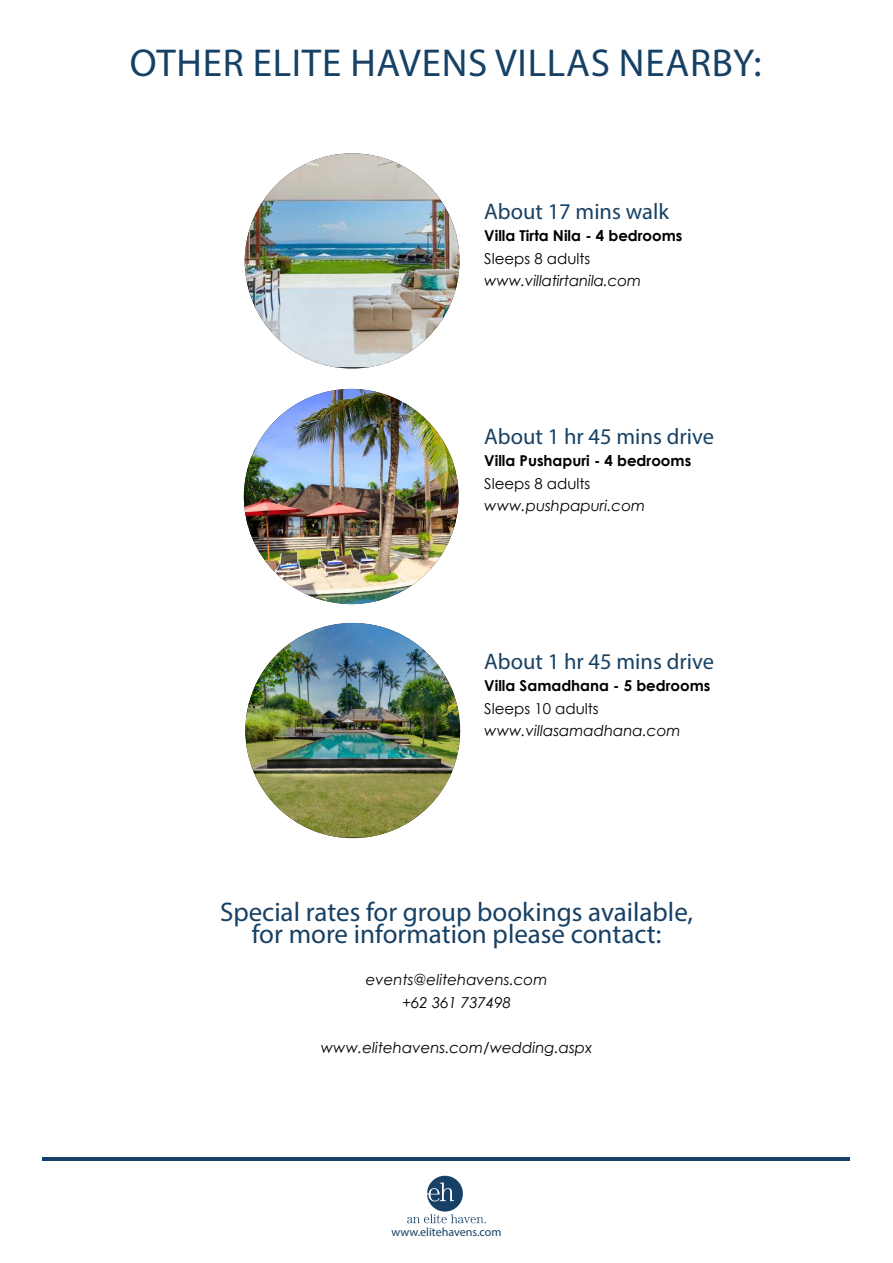
<style>
.page{position:relative;width:893px;height:1263px;background:#fff}
.page>*{position:absolute;margin:0;border:0;box-sizing:border-box;transform-origin:0 0}
.t1{font:39px "Myriad Pro";letter-spacing:.02em;color:#174164}
.t2{font:27px/22.5px "Myriad Pro";color:#174164;text-align:center}
.t3{font:22.5px "Myriad Pro";color:#174164}
.t4{font:italic 15px/22.5px "Century Gothic";color:#000;text-align:center}
.t5{font:700 15px "Century Gothic";color:#000}
.t6{font:15px "Century Gothic";color:#000}
.t7{font:12px "Myriad Pro";color:#174066}
</style>
<div class="page">
<hr style="left:43px;top:1157px;width:807px;height:3px;background:#174066">
<svg style="left:407px;top:1176px;width:79px;height:47px"></svg>
<img style="left:245px;top:153px;width:214px;height:214px">
<img style="left:244px;top:389px;width:215px;height:215px;border-radius:107px">
<img style="left:245px;top:623px;width:215px;height:214px">
<h1 class="t1" style="left:130px;top:48px;width:633px">OTHER ELITE HAVENS VILLAS NEARBY:</h1>
<h3 class="t3" style="left:484px;top:202px;width:186px">About 17 mins walk</h3>
<p class="t5" style="left:484px;top:230px;width:200px">Villa Tirta Nila - 4 bedrooms</p>
<p class="t6" style="left:484px;top:252px;width:108px">Sleeps 8 adults</p>
<p class="t4" style="left:484px;top:271px;width:159px">www.villatirtanila.com</p>
<h3 class="t3" style="left:484px;top:427px;width:231px">About 1 hr 45 mins drive</h3>
<p class="t5" style="left:484px;top:455px;width:208px">Villa Pushapuri - 4 bedrooms</p>
<p class="t6" style="left:484px;top:477px;width:108px">Sleeps 8 adults</p>
<p class="t4" style="left:484px;top:496px;width:162px">www.pushpapuri.com</p>
<h3 class="t3" style="left:484px;top:652px;width:231px">About 1 hr 45 mins drive</h3>
<p class="t5" style="left:484px;top:680px;width:228px">Villa Samadhana - 5 bedrooms</p>
<p class="t6" style="left:484px;top:702px;width:116px">Sleeps 10 adults</p>
<p class="t4" style="left:484px;top:721px;width:198px">www.villasamadhana.com</p>
<h2 class="t2" style="left:220px;top:902px;width:475px">Special rates for group bookings available, for more information please contact:</h2>
<p class="t4" style="left:366px;top:970px;width:183px">events@elitehavens.com +62 361 737498</p>
<p class="t4" style="left:321px;top:1037px;width:273px">www.elitehavens.com/wedding.aspx</p>
<p class="t7" style="left:391px;top:1227px;width:112px">www.elitehavens.com</p>
</div>
